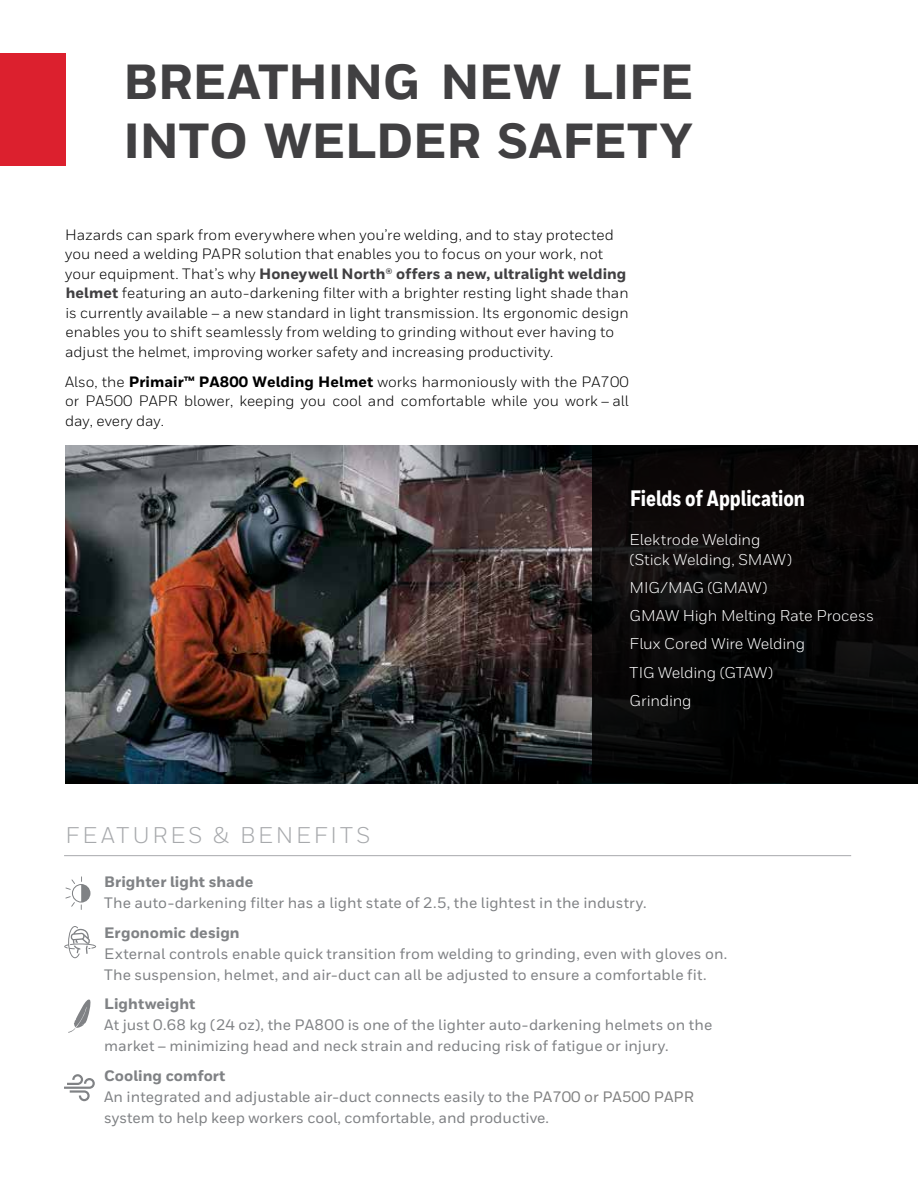
<style>
.page{position:relative;width:918px;height:1188px;background:#fff}
.page>*{position:absolute;margin:0;border:0;box-sizing:border-box;transform-origin:0 0}
.t1{font:800 49.2px/59.1px "Honeywell Sans";letter-spacing:-.005em;color:#414042}
.t2{font:22.65px "Honeywell Sans";letter-spacing:.135em;color:#a7a9ac}
.t3{font:800 22.35px "Honeywell Cond";color:#fff}
.t4{font:15.6px/28.2px "Honeywell Sans";letter-spacing:-.005em;color:#fff}
.t5{font:500 15.15px/20.9px "Honeywell Sans";color:#808285}
.t6{font:800 15.15px "Honeywell Sans";letter-spacing:.005em;color:#808285}
.t7{font:15px/19.5px "Honeywell Sans";color:#000}
.s1{font-weight:800;color:#414042}
.s2{font-weight:800}
.s3{font-family:"Honeywell Sans Web"}
.s4{color:#808080}
</style>
<div class="page">
<img style="left:65px;top:446px;width:527px;height:337px">
<div style="left:0;top:53px;width:65px;height:113px;background:#dc202e"></div>
<div style="left:592px;top:445px;width:326px;height:338px;background:#070606"></div>
<hr style="left:64px;top:855px;width:787px;height:1px;background:#a7a9ac">
<svg style="left:65px;top:876px;width:25px;height:34px"></svg>
<svg style="left:68px;top:999px;width:23px;height:34px"></svg>
<svg style="left:64px;top:1074px;width:31px;height:27px"></svg>
<svg style="left:64px;top:926px;width:32px;height:32px"></svg>
<h1 class="t1" style="left:123px;top:54px;width:571px">BREATHING NEW LIFE<br>INTO WELDER SAFETY</h1>
<p class="t7" style="left:65px;top:225px;width:565px">Hazards can spark from everywhere when you’re welding, and to stay protected you need a welding PAPR solution that enables you to focus on your work, not your equipment. That’s why <span class="s1">Honeywell North® offers a new, ultralight welding helmet</span> featuring an auto-darkening filter with a brighter resting light shade than is currently available – a new standard in light transmission. Its ergonomic design enables you to shift seamlessly from welding to grinding without ever having to adjust the helmet, improving worker safety and increasing productivity.</p>
<p class="t7" style="left:65px;top:372px;width:565px;text-align:justify">Also, the <span class="s2">Primair™ PA800 Welding Helmet</span> works harmoniously with the P<span class="s3">A700 or PA500 PAPR blower, kee</span>ping you cool and comfortable while you work – all day, every day.</p>
<h2 class="t2" style="left:65px;top:821px;width:306px">FEATURES &amp; BENEFITS</h2>
<h3 class="t3" style="left:630px;top:484px;width:177px">Fields of Application</h3>
<p class="t4" style="left:630px;top:529px;width:164px;line-height:20.1px">Elektrode Welding (Stick Welding, SMAW)</p>
<p class="t4" style="left:630px;top:574px;width:246px">MIG/MAG (GMAW)<br>GMAW High Melting Rate Process<br>Flux Cored Wire Welding<br>TIG Welding (GTAW)<br>Grinding</p>
<p class="t6" style="left:104px;top:873px;width:151px">Brighter light shade</p>
<p class="t5" style="left:104px;top:893px;width:544px">The auto-darkening filter has a light state of 2.5, the lightest in the industry.</p>
<p class="t6" style="left:104px;top:923px;width:137px">Ergonomic design</p>
<p class="t5" style="left:104px;top:943px;width:625px">External controls enable quick transition from welding to grinding, even with gloves on.<br>The suspension, helmet, and air-duct can all be adjusted to ensure a comfortable fit.</p>
<p class="t6" style="left:104px;top:995px;width:93px">Lightweight</p>
<p class="t5" style="left:104px;top:1015px;width:610px">At just 0.68 kg (24 oz), the PA800 is one of the lighter auto-darkening helmets on the market – minimizing head and neck strain and reducing risk of fatigue or injury.</p>
<p class="t5" style="left:104px;top:1065px;width:591px"><span class="s2">Cooling comfort<br></span>An integrated and adjustable air-duct connects easily to the P<span class="s4">A700 or PA500 PAPR </span>system to help keep workers cool, comfortable, and productive.</p>
</div>
